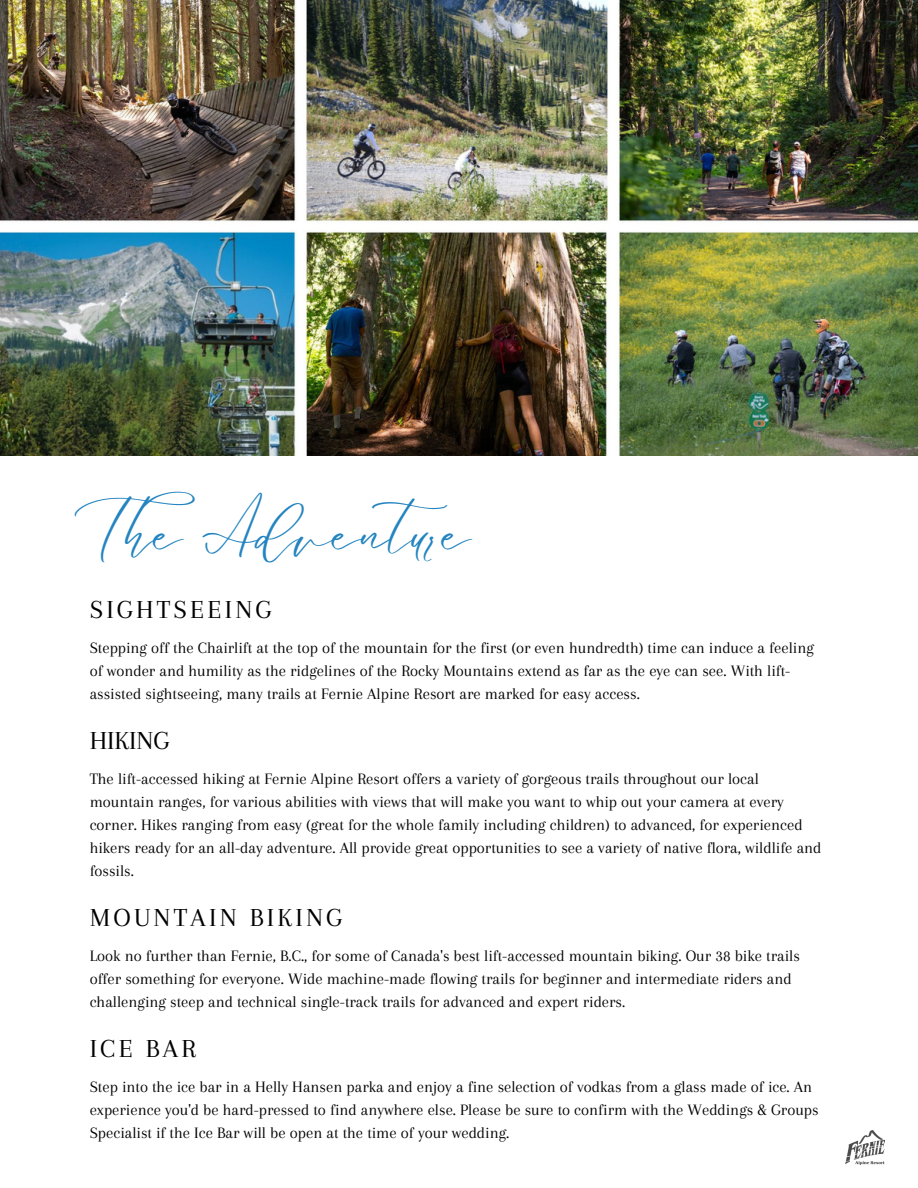
<style>
.page{position:relative;width:918px;height:1188px;background:#fff}
.page>*{position:absolute;margin:0;border:0;box-sizing:border-box;transform-origin:0 0}
.t1{font:45px "Le Jour Script";color:#2384c0}
.t2{font:27px "Arapey";letter-spacing:.12em;color:#000}
.t3{font:16.5px/23px "Arapey";color:#000}
</style>
<div class="page">
<img style="left:0;top:0;width:918px;height:456px">
<svg style="left:845px;top:1130px;width:40px;height:35px"></svg>
<p class="t1" style="left:73px;top:505px;width:400px">The Adventure</p>
<p class="t2" style="left:90px;top:595px;width:183px">SIGHTSEEING</p>
<p class="t3" style="left:90px;top:637px;width:726px">Stepping off the Chairlift at the top of the mountain for the first (or even hundredth) time can induce a feeling of wonder and humility as the ridgelines of the Rocky Mountains extend as far as the eye can see. With lift&shy;assisted sightseeing, many trails at Fernie Alpine Resort are marked for easy access.</p>
<p class="t2" style="left:90px;top:726px;width:81px">HIKING</p>
<p class="t3" style="left:90px;top:768px;width:733px">The lift-accessed hiking at Fernie Alpine Resort offers a variety of gorgeous trails throughout our local mountain ranges, for various abilities with views that will make you want to whip out your camera at every corner. Hikes ranging from easy (great for the whole family including children) to advanced, for experienced hikers ready for an all-day adventure. All provide great opportunities to see a variety of native flora, wildlife and fossils.</p>
<p class="t2" style="left:90px;top:903px;width:254px">MOUNTAIN BIKING</p>
<p class="t3" style="left:90px;top:945px;width:712px">Look no further than Fernie, B.C., for some of Canada's best lift-accessed mountain biking. Our 38 bike trails offer something for everyone. Wide machine-made flowing trails for beginner and intermediate riders and challenging steep and technical single-track trails for advanced and expert riders.</p>
<p class="t2" style="left:90px;top:1034px;width:108px">ICE BAR</p>
<p class="t3" style="left:90px;top:1076px;width:731px">Step into the ice bar in a Helly Hansen parka and enjoy a fine selection of vodkas from a glass made of ice. An experience you'd be hard-pressed to find anywhere else. Please be sure to confirm with the Weddings &amp; Groups<br>Specialist if the Ice Bar will be open at the time of your wedding.</p>
</div>
